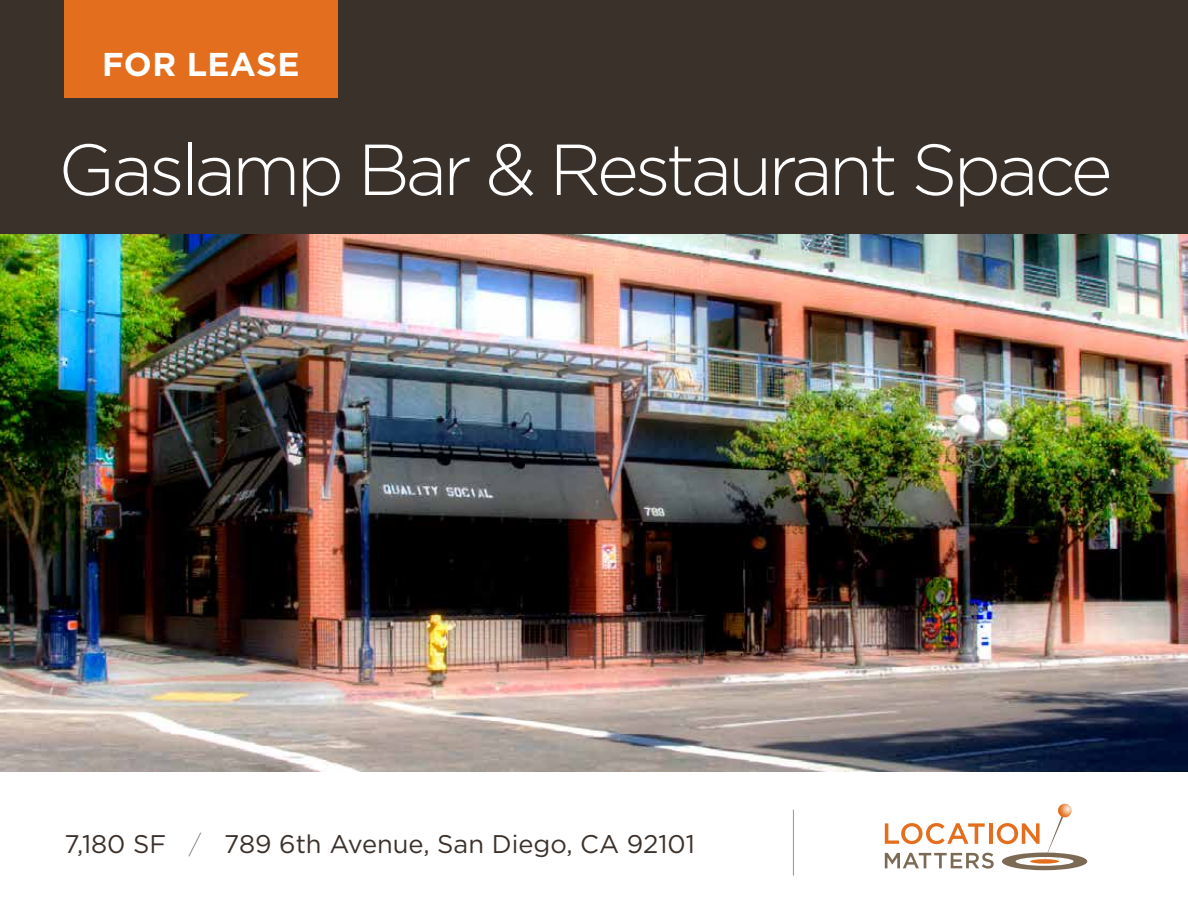
<style>
.page{position:relative;width:1188px;height:918px;background:#fff}
.page>*{position:absolute;margin:0;border:0;box-sizing:border-box;transform-origin:0 0}
.t1{font:300 72px "Gotham";letter-spacing:-.055em;color:#fff}
.t2{font:700 33px "Gotham";letter-spacing:.01em;color:#fff}
.t3{font:25.5px "Gotham";color:#3b312b}
.s1{font-weight:100}
</style>
<div class="page">
<div style="left:0;top:0;width:1188px;height:243px;background:#3b312b"></div>
<div style="left:64px;top:0;width:274px;height:97px;background:#e36f1e"></div>
<img style="left:0;top:235px;width:1188px;height:537px">
<div style="left:1002px;top:853px;width:85px;height:17px;background:#7c6a55;border-radius:50%"></div>
<div style="left:1016px;top:857px;width:58px;height:9px;background:#beb5ab;border-radius:50%"></div>
<svg style="left:885px;top:804px;width:188px;height:65px"></svg>
<hr style="left:793px;top:810px;width:1px;height:66px;background:#9a928e">
<p class="t2" style="left:102px;top:42px;width:199px">FOR LEASE</p>
<h1 class="t1" style="left:58px;top:124px;width:1056px">Gaslamp Bar &amp; Restaurant Space</h1>
<p class="t3" style="left:64px;top:828px;width:632px">7,180 SF <span class="s1">/</span> 789 6th Avenue, San Diego, CA 92101</p>
</div>
